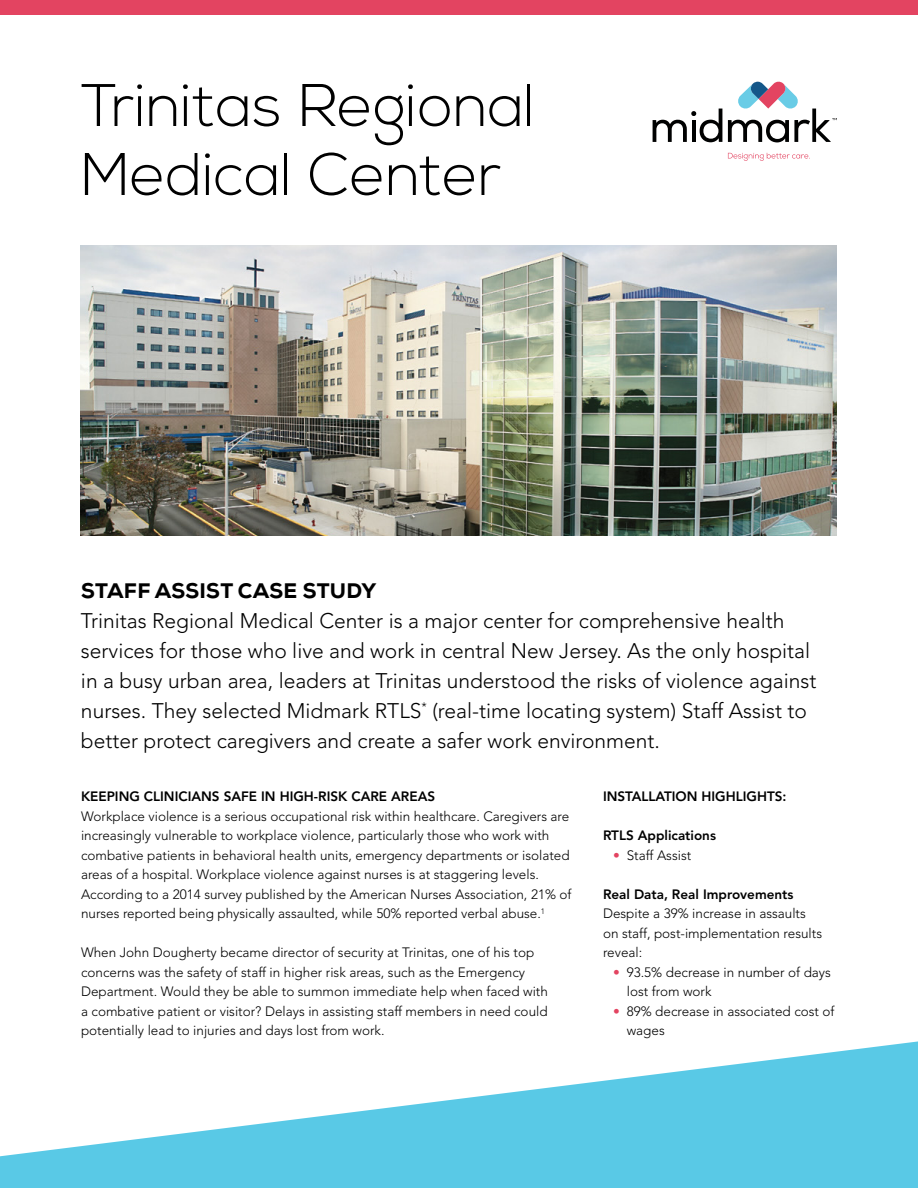
<style>
.page{position:relative;width:918px;height:1188px;background:#fff}
.page>*{position:absolute;margin:0;border:0;box-sizing:border-box;transform-origin:0 0}
.t1{font:300 60px/69px "Nexa";color:#000}
.t2{font:300 21px/30px "Avenir";color:#000}
.t3{font:800 21px "Nexa";letter-spacing:.015em;color:#000}
.t4{font:300 13.5px/19.5px "Avenir";color:#000}
.t5{font:800 13.5px "Avenir";color:#000}
.s1{color:#e34461}
</style>
<div class="page">
<img style="left:81px;top:246px;width:756px;height:290px">
<svg style="left:0;top:1041px;width:918px;height:147px;fill:#59c9e6"></svg>
<div style="left:0;top:0;width:918px;height:14px;background:#e34461"></div>
<svg style="left:728px;top:153px;width:82px;height:8px"></svg>
<svg style="left:653px;top:109px;width:69px;height:33px"></svg>
<svg style="left:728px;top:81px;width:109px;height:61px"></svg>
<h1 class="t1" style="left:81px;top:74px;width:456px">Trinitas Regional<br>Medical Center</h1>
<h2 class="t3" style="left:81px;top:577px;width:297px">STAFF ASSIST CASE STUDY</h2>
<p class="t2" style="left:81px;top:606px;width:737px">Trinitas Regional Medical Center is a major center for comprehensive health services for those who live and work in central New Jersey. As the only hospital in a busy urban area, leaders at Trinitas understood the risks of violence against nurses. They selected Midmark RTLS<sup>*</sup> (real-time locating system) Staff Assist to better protect caregivers and create a safer work environment.</p>
<p class="t5" style="left:603px;top:788px;width:185px">INSTALLATION HIGHLIGHTS:</p>
<p class="t5" style="left:603px;top:827px;width:115px">RTLS Applications</p>
<p class="t4" style="left:613px;top:845px;width:80px"><span class="s1">•</span> Staff Assist</p>
<p class="t5" style="left:603px;top:886px;width:192px">Real Data, Real Improvements</p>
<p class="t4" style="left:603px;top:904px;width:221px">Despite a 39% increase in assaults on staff, post-implementation results reveal:</p>
<p class="t4" style="left:627px;top:962px;width:206px;text-indent:-14px"><span class="s1">•</span> 93.5% decrease in number of days lost from work</p>
<p class="t4" style="left:627px;top:1001px;width:209px;text-indent:-14px"><span class="s1">•</span> 89% decrease in associated cost of wages</p>
<p class="t5" style="left:81px;top:788px;width:356px">KEEPING CLINICIANS SAFE IN HIGH-RISK CARE AREAS</p>
<p class="t4" style="left:81px;top:806px;width:492px">Workplace violence is a serious occupational risk within healthcare. Caregivers are increasingly vulnerable to workplace violence, particularly those who work with combative patients in behavioral health units, emergency departments or isolated areas of a hospital. Workplace violence against nurses is at staggering levels.<br>According to a 2014 survey published by the American Nurses Association, 21% of nurses reported being physically assaulted, while 50% reported verbal abuse.<sup>1</sup></p>
<p class="t4" style="left:81px;top:943px;width:468px">When John Dougherty became director of security at Trinitas, one of his top concerns was the safety of staff in higher risk areas, such as the Emergency Department. Would they be able to summon immediate help when faced with a combative patient or visitor? Delays in assisting staff members in need could potentially lead to injuries and days lost from work.</p>
</div>
